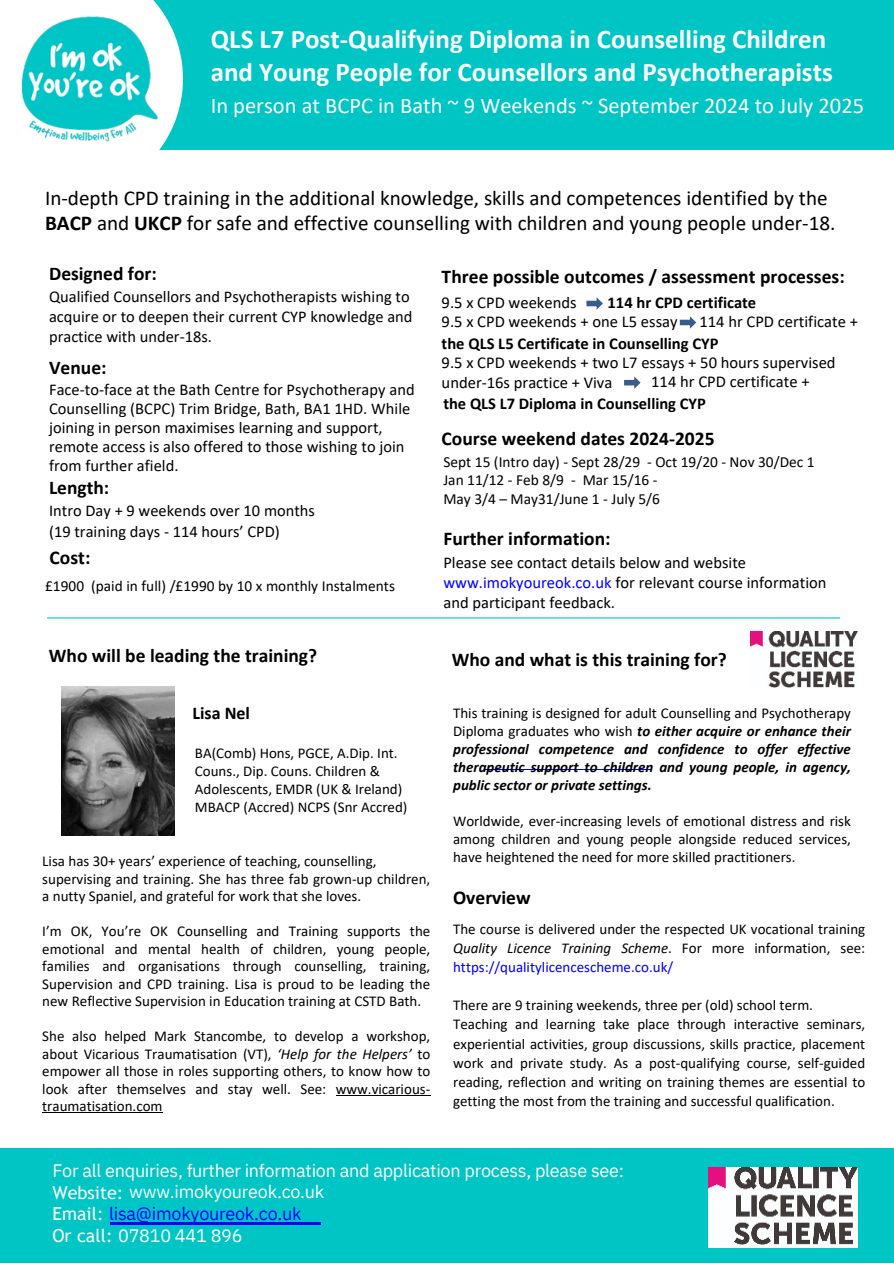
<style>
.page{position:relative;width:894px;height:1264px;background:#fff}
.page>*{position:absolute;margin:0;border:0;box-sizing:border-box;transform-origin:0 0}
.t1{font:700 27px/32.7px "Calibri";color:#fff}
.t2{font:22.5px "Calibri";color:#fff}
.t3{font:21.15px/25.3px "Calibri";color:#000}
.t4{font:700 19.5px "Calibri";color:#000}
.t5{font:18px "IBM Plex Sans";letter-spacing:-.015em;color:#fff}
.t6{font:18px "IBM Plex Sans";letter-spacing:-.015em;color:#00f}
.t7{font:700 18px "Calibri";color:#000}
.t8{font:16.5px/19.2px "Calibri";color:#000}
.t9{font:700 16.5px "Calibri";color:#000}
.t10{font:15.45px "Calibri";color:#000}
.t11{font:15.3px "Calibri";color:#000}
.t12{font:15px/17.5px "Calibri";color:#000;text-align:justify}
.t13{font:italic 700 15px/18px "Calibri";color:#000;text-align:justify}
.s1{font-weight:700}
.s2{color:#00f}
.s3{font-style:italic}
.s4{font-weight:400;font-style:normal}
.s5{font-family:"Trebuchet MS"}
.s6{font-family:"Trebuchet MS";color:#fff}
</style>
<div class="page">
<div style="left:0;top:0;width:893px;height:149px;background:#00c5c5"></div>
<svg style="left:0;top:0;width:183px;height:150px"></svg>
<div style="left:0;top:1148px;width:893px;height:114px;background:#00c5c5"></div>
<hr style="left:47px;top:617px;width:793px;height:1px;background:#00c5c5">
<hr style="left:485px;top:769px;width:165px;height:1px;background:#00f">
<img style="left:19px;top:11px;width:142px;height:139px">
<hr style="left:109px;top:1222px;width:211px;height:2px;background:#00f">
<svg style="left:586px;top:297px;width:17px;height:13px"></svg>
<svg style="left:624px;top:376px;width:17px;height:13px"></svg>
<svg style="left:679px;top:316px;width:18px;height:13px"></svg>
<img style="left:61px;top:686px;width:113px;height:149px">
<img style="left:750px;top:631px;width:107px;height:57px">
<img style="left:708px;top:1167px;width:149px;height:80px">
<hr style="left:335px;top:1094px;width:95px;height:1px;background:#000">
<hr style="left:42px;top:1112px;width:120px;height:1px;background:#000">
<p class="t1" style="left:211px;top:25px;width:623px">QLS L7 Post-Qualifying Diploma in Counselling Children and Young People for Counsellors and Psychotherapists</p>
<p class="t2" style="left:211px;top:96px;width:654px">In person at BCPC in Bath ~ 9 Weekends ~ September 2024 to July 2025</p>
<h5 class="t3" style="left:45px;top:187px;width:791px">In-depth CPD training in the additional knowledge, skills and competences identified by the<br><span class="s1">BACP</span> and <span class="s1">UKCP</span> for safe and effective counselling with children and young people under-18.</h5>
<h4 class="t4" style="left:49px;top:265px;width:109px">Designed for:</h4>
<h4 class="t8" style="left:49px;top:287px;width:365px;line-height:20.2px">Qualified Counsellors and Psychotherapists wishing to acquire or to deepen their current CYP knowledge and practice with under-18s.</h4>
<h5 class="t4" style="left:49px;top:359px;width:59px">Venue:</h5>
<h5 class="t8" style="left:49px;top:381px;width:367px">Face-to-face at the Bath Centre for Psychotherapy and Counselling (BCPC) Trim Bridge, Bath, BA1 1HD. While joining in person maximises learning and support, remote access is also offered to those wishing to join from further afield.</h5>
<h5 class="t4" style="left:49px;top:479px;width:62px">Length:</h5>
<h5 class="t8" style="left:49px;top:502px;width:267px;line-height:20.2px">Intro Day + 9 weekends over 10 months (19 training days - 114 hours’ CPD)</h5>
<h2 class="t4" style="left:50px;top:549px;width:42px">Cost:</h2>
<p class="t11" style="left:45px;top:580px;width:351px">£1900 (paid in full) /£1990 by 10 x monthly Instalments</p>
<p class="t4" style="left:441px;top:268px;width:404px">Three possible outcomes / assessment processes:</p>
<h4 class="t8" style="left:441px;top:313px;width:237px">9.5 x CPD weekends + one L5 essay</h4>
<h5 class="t8" style="left:441px;top:294px;width:136px">9.5 x CPD weekends</h5>
<p class="t9" style="left:607px;top:295px;width:150px">114 hr CPD certificate</p>
<p class="t8" style="left:699px;top:313px;width:160px">114 hr CPD certificate +</p>
<p class="t8" style="left:441px;top:335px;width:395px"><span class="s1">the QLS L5 Certificate in Counselling CYP<br></span>9.5 x CPD weekends + two L7 essays + 50 hours supervised</p>
<p class="t8" style="left:441px;top:374px;width:172px">under-16s practice + Viva</p>
<p class="t8" style="left:651px;top:373px;width:160px">114 hr CPD certificate +</p>
<p class="t9" style="left:443px;top:397px;width:264px">the QLS L7 Diploma in Counselling CYP</p>
<p class="t4" style="left:441px;top:430px;width:274px">Course weekend dates 2024-2025</p>
<h5 class="t10" style="left:443px;top:455px;width:372px">Sept 15 (Intro day) - Sept 28/29 - Oct 19/20 - Nov 30/Dec 1</h5>
<h5 class="t10" style="left:443px;top:474px;width:215px">Jan 11/12 - Feb 8/9 - Mar 15/16 -</h5>
<h5 class="t10" style="left:443px;top:492px;width:218px">May 3/4 – May31/June 1 - July 5/6</h5>
<p class="t4" style="left:443px;top:530px;width:169px">Further information:</p>
<p class="t8" style="left:443px;top:554px;width:384px;line-height:19.8px">Please see contact details below and website <span class="s2">www.imokyoureok.co.uk</span> for relevant course information and participant feedback.</p>
<h5 class="t4" style="left:49px;top:647px;width:270px">Who will be leading the training?</h5>
<p class="t7" style="left:192px;top:706px;width:59px">Lisa Nel</p>
<h5 class="t12" style="left:195px;top:745px;width:214px;line-height:18px;text-align:left">BA(Comb) Hons, PGCE, A.Dip. Int.<br>Couns., Dip. Couns. Children &amp;<br>Adolescents, EMDR (UK &amp; Ireland)<br>MBACP (Accred) NCPS (Snr Accred)</h5>
<h2 class="t12" style="left:42px;top:853px;width:336px">Lisa has 30+ years’ experience of teaching, counselling,</h2>
<p class="t12" style="left:42px;top:871px;width:389px">supervising and training. She has three fab grown-up children, a nutty Spaniel, and grateful for work that she loves.</p>
<p class="t12" style="left:42px;top:923px;width:389px">I’m OK, You’re OK Counselling and Training supports the emotional and mental health of children, young people, families and organisations through counselling, training, Supervision and CPD training. Lisa is proud to be leading the new Reflective Supervision in Education training at CSTD Bath.</p>
<p class="t12" style="left:42px;top:1028px;width:389px">She also helped Mark Stancombe, to develop a workshop, about Vicarious Traumatisation (VT), <span class="s3">‘Help for the Helpers’</span> to empower all those in roles supporting others, to know how to look after themselves and stay well. See: www.vicarious&shy;traumatisation.com</p>
<h2 class="t4" style="left:451px;top:651px;width:276px">Who and what is this training for?</h2>
<p class="t13" style="left:453px;top:704px;width:399px"><span class="s4">This training is designed for adult Counselling and Psychotherapy Diploma graduates who wish</span> to either acquire or enhance their professional competence and confidence to offer effective therapeutic support to children and young people, in agency, public sector or private settings.</p>
<p class="t12" style="left:453px;top:812px;width:399px;line-height:18px">Worldwide, ever-increasing levels of emotional distress and risk among children and young people alongside reduced services, have heightened the need for more skilled practitioners.</p>
<p class="t4" style="left:453px;top:889px;width:79px">Overview</p>
<h5 class="t12" style="left:453px;top:920px;width:413px;line-height:19.2px">The course is delivered under the respected UK vocational training <span class="s3">Quality Licence Training Scheme</span>. For more information, see: <span class="s2">https://qualitylicencescheme.co.uk/</span></h5>
<h4 class="t12" style="left:453px;top:997px;width:361px">There are 9 training weekends, three per (old) school term.</h4>
<h2 class="t12" style="left:453px;top:1016px;width:413px;line-height:19.2px">Teaching and learning take place through interactive seminars, experiential activities, group discussions, skills practice, placement work and private study. As a post-qualifying course, self-guided reading, reflection and writing on training themes are essential to getting the most from the training and successful qualification.</h2>
<p class="t5" style="left:52px;top:1158px;width:573px">For all enquiries, further information and application process, please see:</p>
<p class="t5" style="left:52px;top:1179px;width:273px"><span class="s5">Website:</span> www.imokyoureok.co.uk</p>
<h2 class="t6" style="left:52px;top:1201px;width:251px"><span class="s6">Email:</span> lisa@imokyoureok.co.uk</h2>
<p class="t5" style="left:52px;top:1223px;width:192px"><span class="s5">Or call:</span> 07810 441 896</p>
</div>
